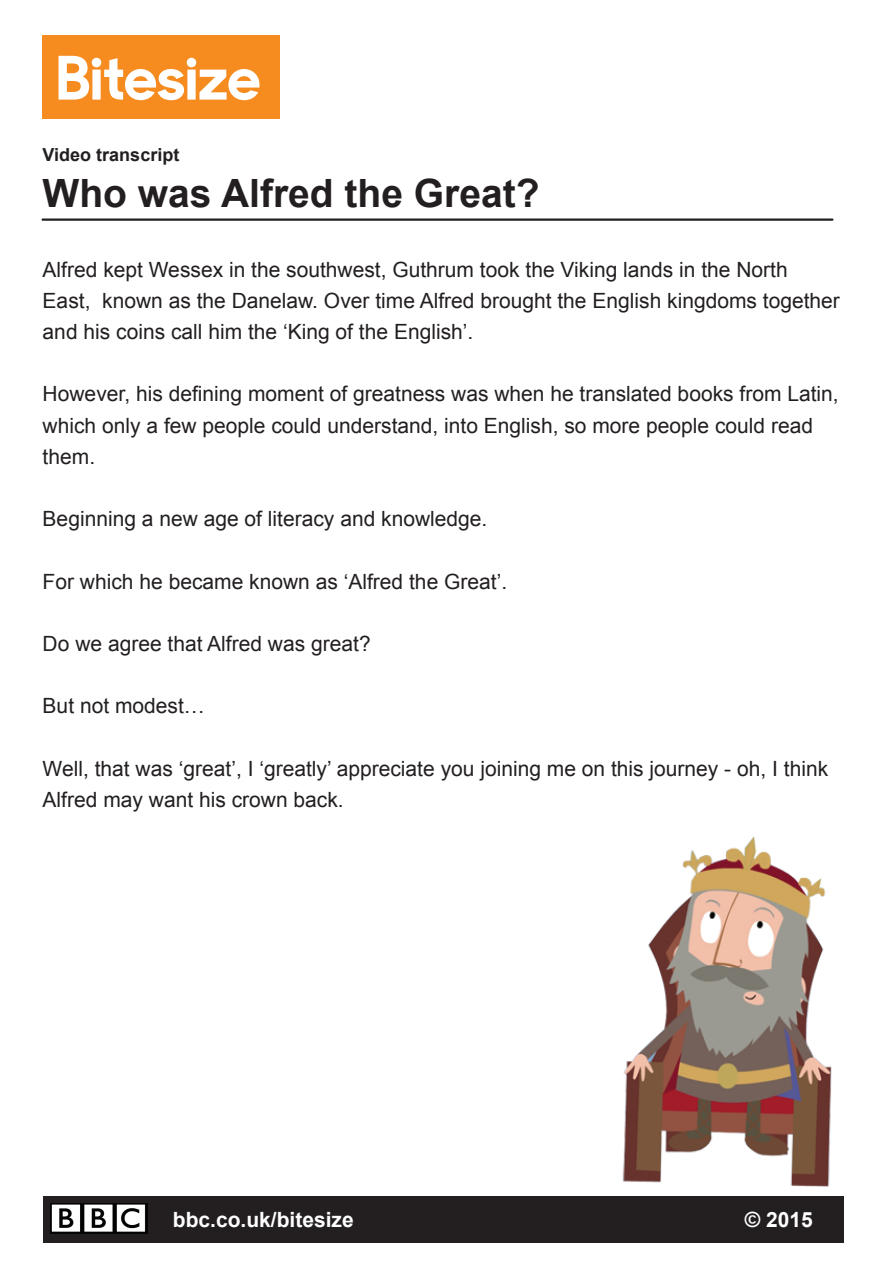
<style>
.page{position:relative;width:893px;height:1263px;background:#fff}
.page>*{position:absolute;margin:0;border:0;box-sizing:border-box;transform-origin:0 0}
.t1{font:700 60px "Curious Sans";color:#fff}
.t2{font:700 39px "Arial";color:#231f20}
.t3{font:21px/31.2px "Arial";color:#231f20}
.t4{font:700 21px "Arial";color:#fff}
.t5{font:700 18px "Arial";color:#231f20}
.s1{font-style:inherit}
</style>
<div class="page">
<div style="left:43px;top:35px;width:237px;height:84px;background:#f68b1f"></div>
<div style="left:43px;top:1196px;width:800px;height:47px;background:#231f20"></div>
<svg style="left:41px;top:218px;width:793px;height:3px;background:#595657"></svg>
<img style="left:51px;top:1204px;width:96px;height:30px">
<img style="left:622px;top:836px;width:210px;height:351px">
<h1 class="t1" style="left:56px;top:39px;width:206px">Bitesize</h1>
<p class="t5" style="left:43px;top:142px;width:138px">Video transcript</p>
<h2 class="t2" style="left:43px;top:168px;width:498px">Who was Alfred the Great?</h2>
<p class="t3" style="left:43px;top:254px;width:799px">Alfred kept Wessex <span class="s1">in</span> the southwest, Guthrum took the Viking lands in the North<br>East, known as the Danelaw. Over time Alfred brought the English kingdoms together and his coins call him the ‘King of the English’.</p>
<p class="t3" style="left:43px;top:379px;width:798px">However, his defining moment of greatness was when he translated books from Latin, which only a few people could understand, into English, so more people could read them.</p>
<p class="t3" style="left:43px;top:503px;width:446px">Beginning a new age of literacy and knowledge.</p>
<p class="t3" style="left:43px;top:566px;width:466px">For which he became known as ‘Alfred the Great’.</p>
<p class="t3" style="left:43px;top:628px;width:329px">Do we agree that Alfred was great?</p>
<p class="t3" style="left:43px;top:691px;width:164px">But not modest…</p>
<p class="t3" style="left:43px;top:753px;width:787px">Well, that was ‘great’, I ‘greatly’ appreciate you joining me on this journey - oh, I think<br>Alfred may want his crown back.</p>
<p class="t4" style="left:173px;top:1206px;width:182px">bbc.co.uk/bitesize</p>
<p class="t4" style="left:745px;top:1206px;width:70px">© 2015</p>
</div>
